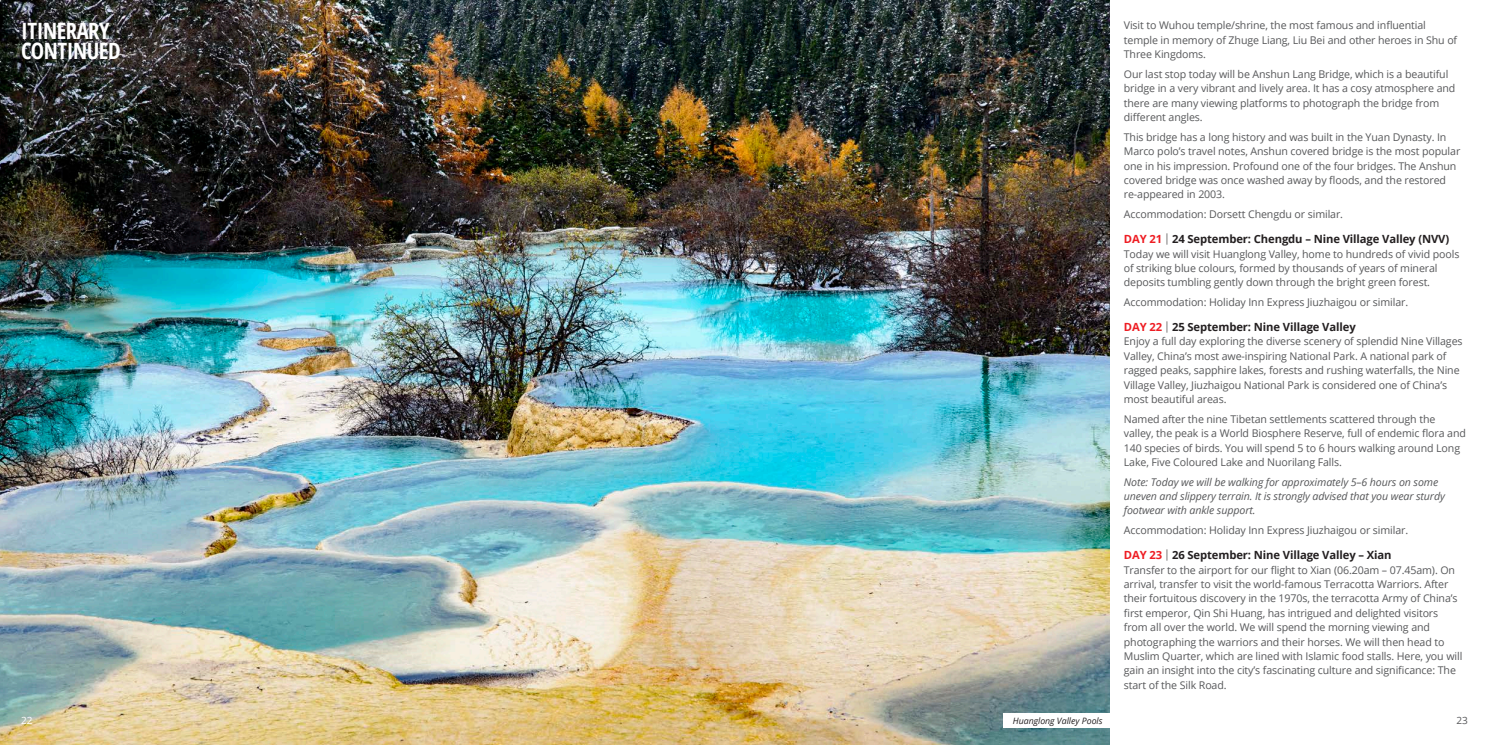
<style>
.page{position:relative;width:1489px;height:745px;background:#fff}
.page>*{position:absolute;margin:0;border:0;box-sizing:border-box;transform-origin:0 0}
.Heading_White{font:700 22.5px "Open Sans Condensed";letter-spacing:-.02em;color:#fff}
.Subheading{font:700 11.25px "Open Sans";letter-spacing:-.01em;color:#231f20}
.Body{font:10.62px/14.4px "Open Sans";letter-spacing:-.01em;color:#57585a}
.Body-2{font:italic 10.62px/14.4px "Open Sans";letter-spacing:-.01em;color:#57585a}
.t1{font:10px "Open Sans";color:#57585a}
.t2{font:10px "Open Sans";color:#fff}
.t3{font:italic 8.75px "Open Sans";color:#231f20}
.s1{color:#ee1d23}
.s2{font-weight:300;font-stretch:condensed}
</style>
<div class="page">
<img style="left:0;top:0;width:1109px;height:744px">
<div style="left:1003px;top:712px;width:106px;height:14px;background:#fff"></div>
<p class="Heading_White" style="left:21px;top:15px;width:90px">ITINERARY</p>
<p class="Heading_White" style="left:21px;top:35px;width:101px">CONTINUED</p>
<p class="t2" style="left:21px;top:712px;width:13px">22</p>
<p class="t3" style="left:1012px;top:713px;width:91px">Huanglong Valley Pools</p>
<p class="Body" style="left:1123px;top:18px;width:335px">Visit to Wuhou temple/shrine, the most famous and influential temple in memory of Zhuge Liang, Liu Bei and other heroes in Shu of<br>Three Kingdoms.</p>
<p class="Body" style="left:1123px;top:67px;width:333px">Our last stop today will be Anshun Lang Bridge, which is a beautiful bridge in a very vibrant and lively area. It has a cosy atmosphere and there are many viewing platforms to photograph the bridge from different angles.</p>
<p class="Body" style="left:1123px;top:129px;width:338px">This bridge has a long history and was built in the Yuan Dynasty. In Marco polo’s travel notes, Anshun covered bridge is the most popular one in his impression. Profound one of the four bridges. The Anshun covered bridge was once washed away by floods, and the restored re-appeared in 2003.</p>
<p class="Body" style="left:1123px;top:207px;width:221px">Accommodation: Dorsett Chengdu or similar.</p>
<p class="Subheading" style="left:1123px;top:231px;width:327px"><span class="s1">DAY 21</span> <span class="s2">|</span> 24 September: Chengdu – Nine Village Valley (NVV)</p>
<p class="Body" style="left:1123px;top:246px;width:337px">Today we will visit Huanglong Valley, home to hundreds of vivid pools of striking blue colours, formed by thousands of years of mineral deposits tumbling gently down through the bright green forest.</p>
<p class="Body" style="left:1123px;top:294px;width:286px">Accommodation: Holiday Inn Express Jiuzhaigou or similar.</p>
<p class="Subheading" style="left:1123px;top:319px;width:233px"><span class="s1">DAY 22</span> <span class="s2">|</span> 25 September: Nine Village Valley</p>
<p class="Body" style="left:1123px;top:334px;width:340px">Enjoy a full day exploring the diverse scenery of splendid Nine Villages Valley, China’s most awe-inspiring National Park. A national park of ragged peaks, sapphire lakes, forests and rushing waterfalls, the Nine Village Valley, Jiuzhaigou National Park is considered one of China’s most beautiful areas.</p>
<p class="Body" style="left:1123px;top:411px;width:344px">Named after the nine Tibetan settlements scattered through the valley, the peak is a World Biosphere Reserve, full of endemic flora and 140 species of birds. You will spend 5 to 6 hours walking around Long Lake, Five Coloured Lake and Nuorilang Falls.</p>
<p class="Body-2" style="left:1123px;top:474px;width:322px">Note: Today we will be walking for approximately 5–6 hours on some uneven and slippery terrain. It is strongly advised that you wear sturdy footwear with ankle support.</p>
<p class="Body" style="left:1123px;top:522px;width:286px">Accommodation: Holiday Inn Express Jiuzhaigou or similar.</p>
<p class="Subheading" style="left:1123px;top:546px;width:269px"><span class="s1">DAY 23</span> <span class="s2">|</span> 26 September: Nine Village Valley – Xian</p>
<p class="Body" style="left:1123px;top:562px;width:340px">Transfer to the airport for our flight to Xian (06.20am – 07.45am). On arrival, transfer to visit the world-famous Terracotta Warriors. After their fortuitous discovery in the 1970s, the terracotta Army of China’s first emperor, Qin Shi Huang, has intrigued and delighted visitors from all over the world. We will spend the morning viewing and photographing the warriors and their horses. We will then head to Muslim Quarter, which are lined with Islamic food stalls. Here, you will gain an insight into the city’s fascinating culture and significance: The start of the Silk Road.</p>
<p class="t1" style="left:1456px;top:712px;width:13px">23</p>
</div>
